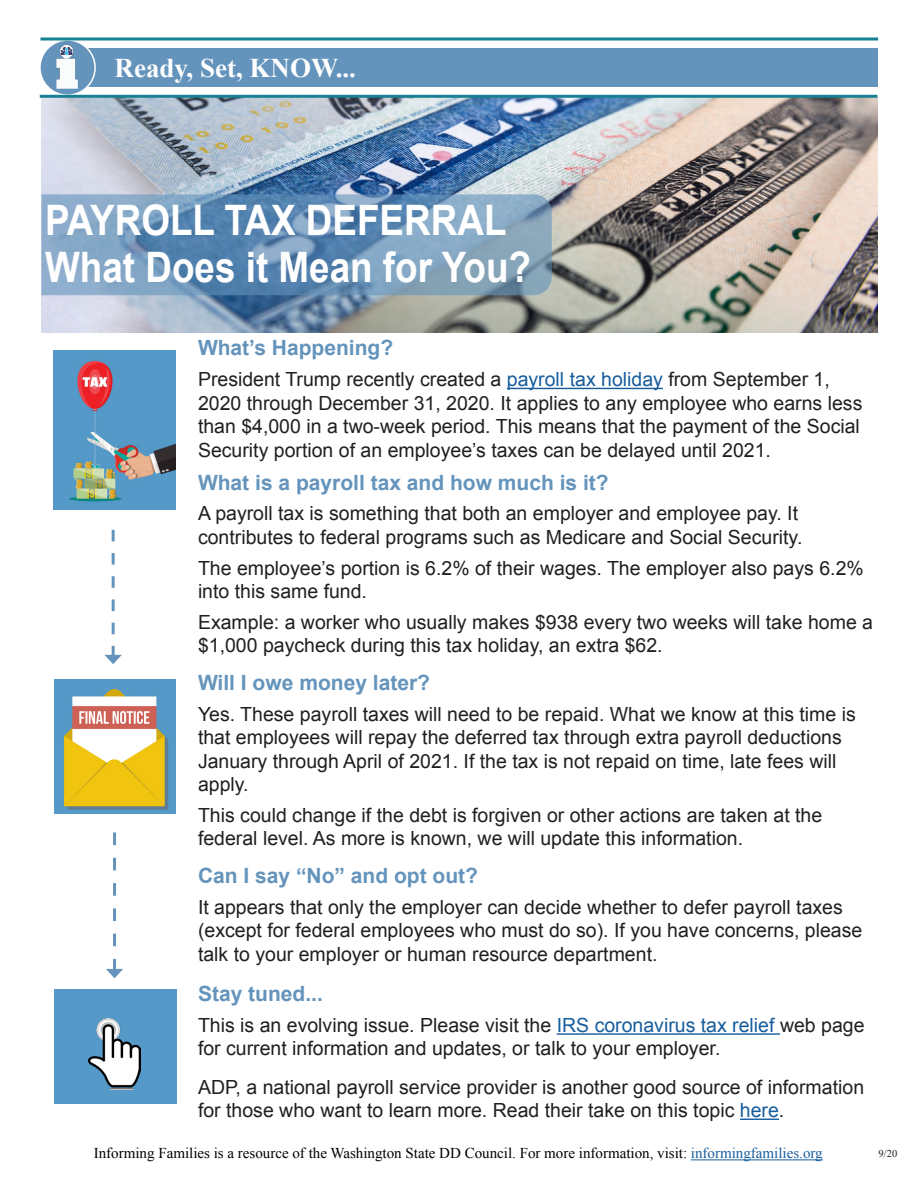
<style>
.page{position:relative;width:918px;height:1188px;background:#fff}
.page>*{position:absolute;margin:0;border:0;box-sizing:border-box;transform-origin:0 0}
.t1{font:700 42px "Arial";color:#fff;scale:.88 1}
.t2{font:700 27px "Times New Roman";color:#fff}
.t3{font:700 21px "Arial";color:#6494bc}
.t4{font:19.5px/23.4px "Arial";color:#231f20}
.t5{font:15px "Times New Roman";color:#000}
.t6{font:10.5px "Times New Roman";color:#231f20}
.s1{color:#175d9e}
</style>
<div class="page">
<div style="left:54px;top:990px;width:122px;height:114px;background:#5599c8"></div>
<img style="left:41px;top:98px;width:836px;height:235px">
<div style="left:53px;top:48px;width:825px;height:39px;background:#6494bc"></div>
<div style="left:40px;top:40px;width:55px;height:55px;background:#6494bc;border-radius:50%"></div>
<div style="left:39px;top:39px;width:57px;height:57px;border:2px solid #fff;border-radius:50%"></div>
<img style="left:46px;top:44px;width:38px;height:45px">
<hr style="left:691px;top:1160px;width:132px;height:1px;background:#175d9e">
<svg style="left:41px;top:194px;width:511px;height:101px;background:#7298ba"></svg>
<hr style="left:507px;top:388px;width:156px;height:1px;background:#175d9e">
<hr style="left:557px;top:1033px;width:223px;height:2px;background:#175d9e">
<hr style="left:740px;top:1119px;width:39px;height:1px;background:#175d9e">
<hr style="left:40px;top:95px;width:837px;height:3px;background:#168193">
<hr style="left:40px;top:38px;width:838px;height:2px;background:#168193">
<img style="left:55px;top:679px;width:121px;height:135px">
<img style="left:53px;top:351px;width:123px;height:159px">
<svg style="left:104px;top:530px;width:18px;height:134px"></svg>
<img style="left:89px;top:1018px;width:52px;height:72px">
<svg style="left:106px;top:832px;width:17px;height:146px"></svg>
<p class="t2" style="left:115px;top:49px;width:243px">Ready, Set, KNOW...</p>
<p class="t1" style="left:45px;top:193px;width:526px">PAYROLL TAX DEFERRAL</p>
<p class="t1" style="left:45px;top:240px;width:554px">What Does it Mean for You?</p>
<p class="t3" style="left:198px;top:334px;width:197px">What’s Happening?</p>
<p class="t4" style="left:198px;top:368px;width:666px">President Trump recently created a <span class="s1">payroll tax holiday</span> from September 1, 2020 through December 31, 2020. It applies to any employee who earns less than $4,000 in a two-week period. This means that the payment of the Social Security portion of an employee’s taxes can be delayed until 2021.</p>
<p class="t3" style="left:198px;top:468px;width:412px">What is a payroll tax and how much is it?</p>
<p class="t4" style="left:198px;top:502px;width:606px">A payroll tax is something that both an employer and employee pay. It contributes to federal programs such as Medicare and Social Security.</p>
<p class="t4" style="left:198px;top:556px;width:667px">The employee’s portion is 6.2% of their wages. The employer also pays 6.2% into this same fund.</p>
<p class="t4" style="left:198px;top:611px;width:677px">Example: a worker who usually makes $938 every two weeks will take home a $1,000 paycheck during this tax holiday, an extra $62.</p>
<p class="t3" style="left:198px;top:669px;width:234px">Will I owe money later?</p>
<p class="t4" style="left:198px;top:703px;width:659px">Yes. These payroll taxes will need to be repaid. What we know at this time is that employees will repay the deferred tax through extra payroll deductions January through April of 2021. If the tax is not repaid on time, late fees will apply.</p>
<p class="t4" style="left:198px;top:804px;width:626px">This could change if the debt is forgiven or other actions are taken at the federal level. As more is known, we will update this information.</p>
<p class="t3" style="left:198px;top:862px;width:282px">Can I say “No” and opt out?</p>
<p class="t4" style="left:198px;top:895px;width:666px">It appears that only the employer can decide whether to defer payroll taxes (except for federal employees who must do so). If you have concerns, please talk to your employer or human resource department.</p>
<p class="t3" style="left:198px;top:980px;width:126px">Stay tuned...</p>
<p class="t4" style="left:198px;top:1014px;width:668px">This is an evolving issue. Please visit the <span class="s1">IRS coronavirus tax relief</span> web page for current information and updates, or talk to your employer.</p>
<p class="t4" style="left:198px;top:1075px;width:668px">ADP, a national payroll service provider is another good source of information for those who want to learn more. Read their take on this topic <span class="s1">here</span>.</p>
<p class="t5" style="left:94px;top:1143px;width:730px">Informing Families is a resource of the Washington State DD Council. For more information, visit: <span class="s1">informingfamilies.org</span></p>
<p class="t6" style="left:879px;top:1146px;width:20px">9/20</p>
</div>
